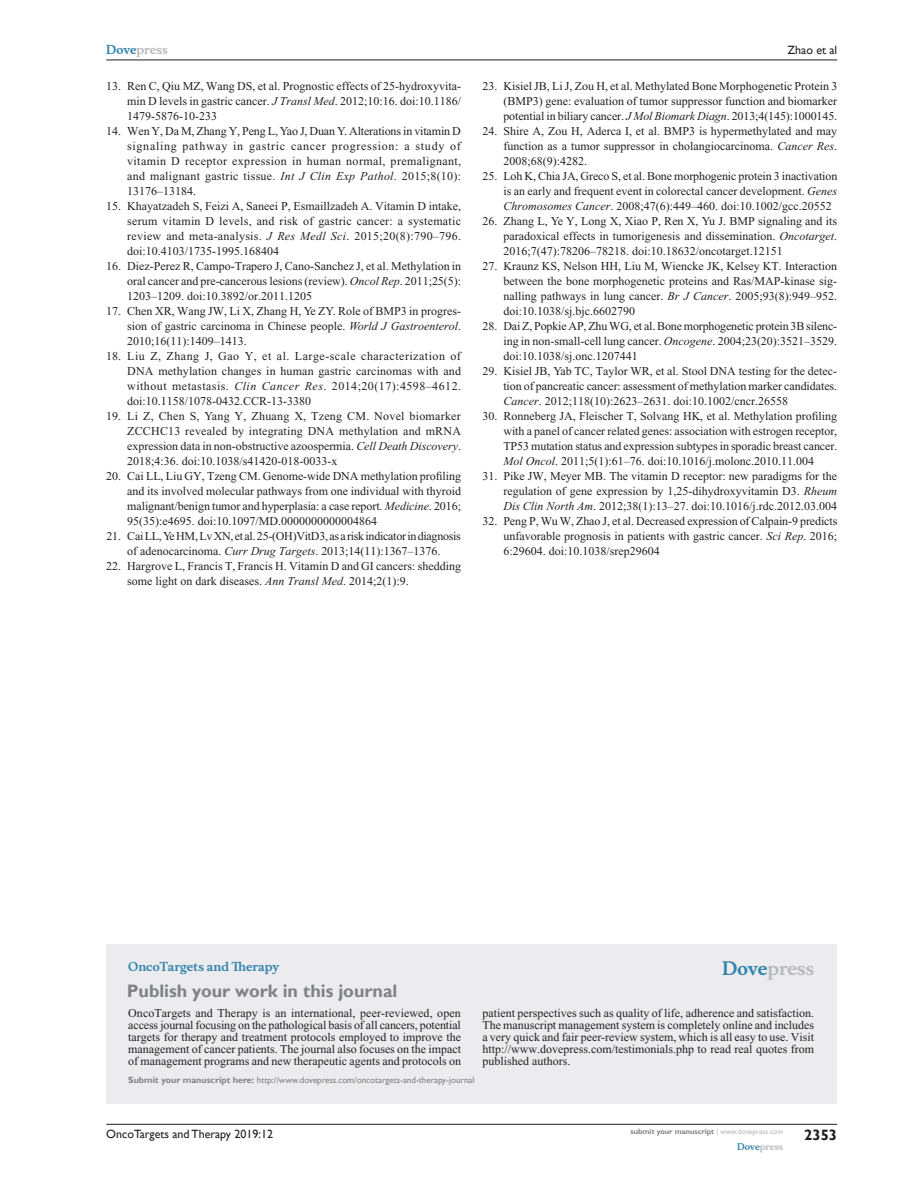
<style>
.page{position:relative;width:918px;height:1188px;background:#fff}
.page>*{position:absolute;margin:0;border:0;box-sizing:border-box;transform-origin:0 0}
.t1{font:700 18px "Gill Sans";color:#808285}
.t2{font:700 18px "Musee";color:#b8b9bc}
.t3{font:700 15px "Gill Sans";color:#231f20}
.RefNL2{font:12px/15px "Times New Roman";color:#231f20;text-align:justify}
.RefNL2-2{font:12px/15px "Times New Roman";letter-spacing:-.02em;color:#231f20;text-align:center}
.t4{font:12px "Gill Sans";color:#231f20}
.t5{font:700 12px "Musee";color:#3485ae}
.t6{font:700 12px "Musee";color:#b8b9bc}
.t7{font:9px "Gill Sans";color:#808285}
.t8{font:700 9px "Musee";color:#b8b9bc}
.t9{font:700 7.5px "Gill Sans";color:#808285}
.s1{color:#3485ae}
.s2{font-style:italic}
.s3{font-weight:700}
.s4{font-weight:400;color:#b8b9bc}
</style>
<div class="page">
<div style="left:106px;top:944px;width:731px;height:159px;background:#ececee"></div>
<hr style="left:106px;top:1124px;width:731px;height:1px;background:#231f20">
<hr style="left:106px;top:60px;width:731px;height:1px;background:#231f20">
<p class="t6" style="left:106px;top:43px;width:63px"><span class="s1">Dove</span>press</p>
<p class="RefNL2" style="left:127px;top:79px;width:335px;text-indent:-21px">13. Ren C, Qiu MZ, Wang DS, et al. Prognostic effects of 25-hydroxyvita&shy;min D levels in gastric cancer. <span class="s2">J Transl Med</span>. 2012;10:16. doi:10.1186/ 1479-5876-10-233</p>
<p class="RefNL2" style="left:127px;top:124px;width:336px;text-indent:-21px">14. Wen Y, Da M, Zhang Y, Peng L, Yao J, Duan Y. Alterations in vitamin D signaling pathway in gastric cancer progression: a study of vitamin D receptor expression in human normal, premalignant, and malignant gastric tissue. <span class="s2">Int J Clin Exp Pathol</span>. 2015;8(10):<br>13176–13184.</p>
<p class="RefNL2" style="left:127px;top:199px;width:335px;text-indent:-21px">15. Khayatzadeh S, Feizi A, Saneei P, Esmaillzadeh A. Vitamin D intake, serum vitamin D levels, and risk of gastric cancer: a systematic review and meta-analysis. <span class="s2">J Res Medl Sci</span>. 2015;20(8):790–796. doi:10.4103/1735-1995.168404</p>
<p class="RefNL2" style="left:127px;top:259px;width:335px;text-indent:-21px">16. Diez-Perez R, Campo-Trapero J, Cano-Sanchez J, et al. Methylation in oral cancer and pre-cancerous lesions (review). <span class="s2">Oncol Rep</span>. 2011;25(5):<br>1203–1209. doi:10.3892/or.2011.1205</p>
<p class="RefNL2" style="left:127px;top:304px;width:335px;text-indent:-21px">17. Chen XR, Wang JW, Li X, Zhang H, Ye ZY. Role of BMP3 in progres&shy;sion of gastric carcinoma in Chinese people. <span class="s2">World J Gastroenterol</span>.<br>2010;16(11):1409–1413.</p>
<p class="RefNL2" style="left:127px;top:349px;width:335px;text-indent:-21px">18. Liu Z, Zhang J, Gao Y, et al. Large-scale characterization of DNA methylation changes in human gastric carcinomas with and without metastasis. <span class="s2">Clin Cancer Res</span>. 2014;20(17):4598–4612. doi:10.1158/1078-0432.CCR-13-3380</p>
<p class="RefNL2" style="left:127px;top:409px;width:335px;text-indent:-21px">19. Li Z, Chen S, Yang Y, Zhuang X, Tzeng CM. Novel biomarker ZCCHC13 revealed by integrating DNA methylation and mRNA expression data in non-obstructive azoospermia. <span class="s2">Cell Death Discovery</span>.<br>2018;4:36. doi:10.1038/s41420-018-0033-x</p>
<p class="RefNL2" style="left:127px;top:469px;width:335px;text-indent:-21px">20. Cai LL, Liu GY, Tzeng CM. Genome-wide DNA methylation profiling and its involved molecular pathways from one individual with thyroid malignant/benign tumor and hyperplasia: a case report. <span class="s2">Medicine</span>. 2016; 95(35):e4695. doi:10.1097/MD.0000000000004864</p>
<p class="RefNL2-2" style="left:106px;top:529px;width:356px">21. Cai LL, Ye HM, Lv XN, et al. 25-(OH)VitD3, as a risk indicator in diagnosis of adenocarcinoma. <span class="s2">Curr Drug Targets</span>. 2013;14(11):1367–1376.</p>
<p class="RefNL2" style="left:127px;top:559px;width:335px;text-indent:-21px">22. Hargrove L, Francis T, Francis H. Vitamin D and GI cancers: shedding some light on dark diseases. <span class="s2">Ann Transl Med</span>. 2014;2(1):9.</p>
<p class="t4" style="left:788px;top:43px;width:51px">Zhao et al</p>
<p class="RefNL2" style="left:503px;top:79px;width:336px;text-indent:-21px">23. Kisiel JB, Li J, Zou H, et al. Methylated Bone Morphogenetic Protein 3 (BMP3) gene: evaluation of tumor suppressor function and biomarker potential in biliary cancer. <span class="s2">J Mol Biomark Diagn</span>. 2013;4(145):1000145.</p>
<p class="RefNL2" style="left:503px;top:124px;width:335px;text-indent:-21px">24. Shire A, Zou H, Aderca I, et al. BMP3 is hypermethylated and may function as a tumor suppressor in cholangiocarcinoma. <span class="s2">Cancer Res</span>.<br>2008;68(9):4282.</p>
<p class="RefNL2" style="left:503px;top:169px;width:335px;text-indent:-21px">25. Loh K, Chia JA, Greco S, et al. Bone morphogenic protein 3 inactivation is an early and frequent event in colorectal cancer development. <span class="s2">Genes Chromosomes Cancer</span>. 2008;47(6):449–460. doi:10.1002/gcc.20552</p>
<p class="RefNL2" style="left:503px;top:214px;width:335px;text-indent:-21px">26. Zhang L, Ye Y, Long X, Xiao P, Ren X, Yu J. BMP signaling and its paradoxical effects in tumorigenesis and dissemination. <span class="s2">Oncotarget</span>.<br>2016;7(47):78206–78218. doi:10.18632/oncotarget.12151</p>
<p class="RefNL2" style="left:503px;top:259px;width:335px;text-indent:-21px">27. Kraunz KS, Nelson HH, Liu M, Wiencke JK, Kelsey KT. Interaction between the bone morphogenetic proteins and Ras/MAP-kinase sig&shy;nalling pathways in lung cancer. <span class="s2">Br J Cancer</span>. 2005;93(8):949–952. doi:10.1038/sj.bjc.6602790</p>
<p class="RefNL2" style="left:503px;top:319px;width:335px;text-indent:-21px">28. Dai Z, Popkie AP, Zhu WG, et al. Bone morphogenetic protein 3B silenc&shy;ing in non-small-cell lung cancer. <span class="s2">Oncogene</span>. 2004;23(20):3521–3529. doi:10.1038/sj.onc.1207441</p>
<p class="RefNL2" style="left:503px;top:364px;width:335px;text-indent:-21px">29. Kisiel JB, Yab TC, Taylor WR, et al. Stool DNA testing for the detec&shy;tion of pancreatic cancer: assessment of methylation marker candidates.<br><span class="s2">Cancer</span>. 2012;118(10):2623–2631. doi:10.1002/cncr.26558</p>
<p class="RefNL2" style="left:503px;top:409px;width:335px;text-indent:-21px">30. Ronneberg JA, Fleischer T, Solvang HK, et al. Methylation profiling with a panel of cancer related genes: association with estrogen receptor, TP53 mutation status and expression subtypes in sporadic breast cancer.<br><span class="s2">Mol Oncol</span>. 2011;5(1):61–76. doi:10.1016/j.molonc.2010.11.004</p>
<p class="RefNL2" style="left:503px;top:469px;width:335px;text-indent:-21px">31. Pike JW, Meyer MB. The vitamin D receptor: new paradigms for the regulation of gene expression by 1,25-dihydroxyvitamin D3. <span class="s2">Rheum Dis Clin North Am</span>. 2012;38(1):13–27. doi:10.1016/j.rdc.2012.03.004</p>
<p class="RefNL2" style="left:503px;top:514px;width:335px;text-indent:-21px">32. Peng P, Wu W, Zhao J, et al. Decreased expression of Calpain-9 predicts unfavorable prognosis in patients with gastric cancer. <span class="s2">Sci Rep</span>. 2016; 6:29604. doi:10.1038/srep29604</p>
<p class="t5" style="left:128px;top:959px;width:152px">OncoTargets and Therapy</p>
<h1 class="t1" style="left:127px;top:980px;width:272px">Publish your work in this journal</h1>
<h1 class="t2" style="left:722px;top:958px;width:94px"><span class="s1">Dove</span>press</h1>
<p class="RefNL2" style="left:128px;top:1007px;width:334px;line-height:12px">OncoTargets and Therapy is an international, peer-reviewed, open access journal focusing on the pathological basis of all cancers, potential targets for therapy and treatment protocols employed to improve the management of cancer patients. The journal also focuses on the impact of management programs and new therapeutic agents and protocols on</p>
<p class="RefNL2" style="left:482px;top:1007px;width:333px;line-height:12px">patient perspectives such as quality of life, adherence and satisfaction.<br>The manuscript management system is completely online and includes a very quick and fair peer-review system, which is all easy to use. Visit http://www.dovepress.com/testimonials.php to read real quotes from published authors.</p>
<p class="t7" style="left:128px;top:1075px;width:348px"><span class="s3">Submit your manuscript here:</span> http://www.dovepress.com/oncotargets-and-therapy-journal</p>
<p class="t4" style="left:106px;top:1127px;width:168px">OncoTargets and Therapy 2019:12</p>
<p class="t9" style="left:631px;top:1127px;width:154px">submit your manuscript <span class="s4">| www.dovepress.com</span></p>
<p class="t8" style="left:737px;top:1141px;width:48px"><span class="s1">Dove</span>press</p>
<p class="t3" style="left:804px;top:1126px;width:35px">2353</p>
</div>
